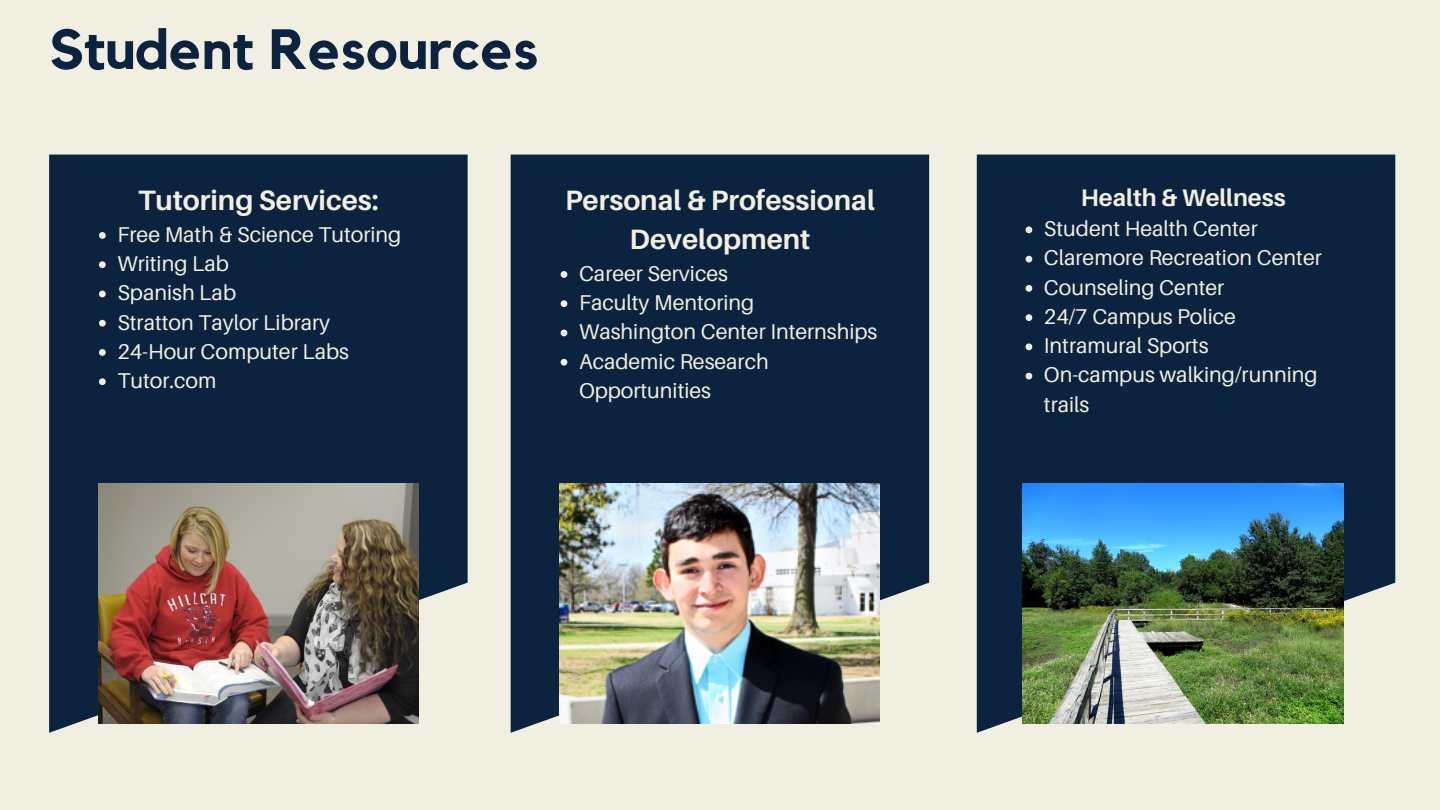
<style>
.page{position:relative;width:1440px;height:810px;background:#f1efe1}
.page>*{position:absolute;margin:0;border:0;box-sizing:border-box;transform-origin:0 0}
.t1{font:700 56px "Kollektif";color:#0c2340}
.t2{font:700 28px/39px "Aileron";color:#f1efe1;text-align:center}
.t3{font:700 24px "Aileron";color:#f1efe1}
.t4{font:21.4px/29.2px "Aileron";color:#f1efe1}
</style>
<div class="page">
<svg style="left:49px;top:155px;width:419px;height:578px;background:#1a304a"></svg>
<div style="left:511px;top:155px;width:418px;height:578px;background:#0c2340"></div>
<div style="left:977px;top:155px;width:418px;height:578px;background:#0c2340"></div>
<img style="left:98px;top:483px;width:320px;height:241px">
<svg style="left:99px;top:232px;width:7px;height:7px"></svg>
<svg style="left:99px;top:261px;width:7px;height:7px"></svg>
<svg style="left:99px;top:291px;width:7px;height:6px"></svg>
<svg style="left:99px;top:320px;width:7px;height:7px"></svg>
<svg style="left:99px;top:349px;width:7px;height:7px"></svg>
<svg style="left:99px;top:378px;width:7px;height:7px"></svg>
<svg style="left:561px;top:271px;width:6px;height:7px"></svg>
<svg style="left:561px;top:300px;width:6px;height:7px"></svg>
<svg style="left:561px;top:330px;width:6px;height:6px"></svg>
<svg style="left:561px;top:359px;width:6px;height:7px"></svg>
<svg style="left:1026px;top:226px;width:6px;height:7px"></svg>
<svg style="left:1026px;top:256px;width:6px;height:6px"></svg>
<svg style="left:1026px;top:285px;width:6px;height:7px"></svg>
<svg style="left:1026px;top:314px;width:6px;height:7px"></svg>
<svg style="left:1026px;top:343px;width:6px;height:7px"></svg>
<svg style="left:1026px;top:373px;width:6px;height:6px"></svg>
<img style="left:560px;top:483px;width:320px;height:241px">
<img style="left:1023px;top:483px;width:320px;height:241px">
<h1 class="t1" style="left:49px;top:24px;width:490px">Student Resources</h1>
<h2 class="t2" style="left:138px;top:180px;width:242px">Tutoring Services:</h2>
<p class="t4" style="left:117px;top:219px;width:286px">Free Math &amp; Science Tutoring<br>Writing Lab<br>Spanish Lab<br>Stratton Taylor Library<br>24-Hour Computer Labs<br>Tutor.com</p>
<h2 class="t2" style="left:565px;top:180px;width:311px">Personal &amp; Professional<br>Development</h2>
<p class="t4" style="left:579px;top:258px;width:300px">Career Services<br>Faculty Mentoring<br>Washington Center Internships<br>Academic Research<br>Opportunities</p>
<p class="t3" style="left:1081px;top:183px;width:206px">Health &amp; Wellness</p>
<p class="t4" style="left:1044px;top:214px;width:279px">Student Health Center<br>Claremore Recreation Center<br>Counseling Center<br>24/7 Campus Police<br>Intramural Sports<br>On-campus walking/running trails</p>
</div>
